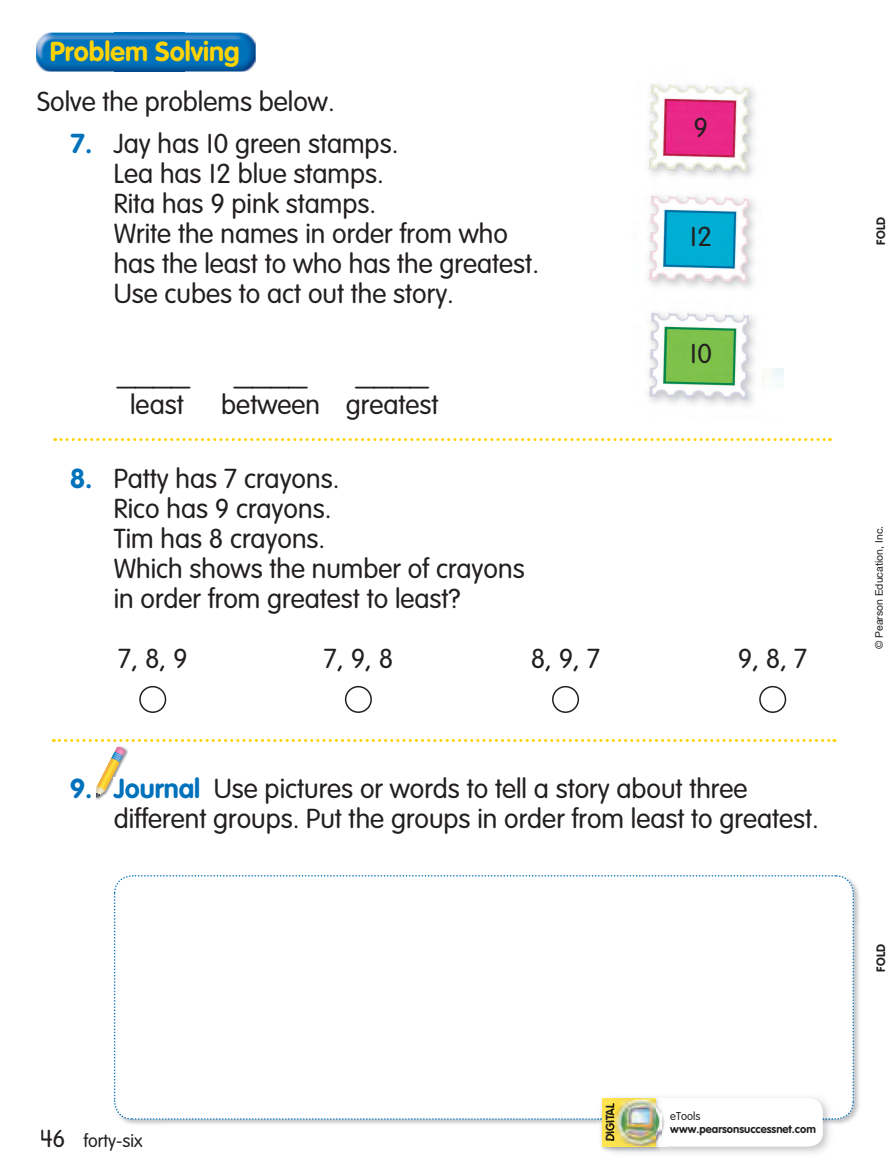
<style>
.page{position:relative;width:887px;height:1175px;background:#fff}
.page>*{position:absolute;margin:0;border:0;box-sizing:border-box;transform-origin:0 0}
.t1{font:300 36px "SFVAG Rounded 02";color:#231f20}
.t2{font:300 27px/30px "SFVAG Rounded 02";color:#231f20}
.t3{font:700 27px "SFVAG Rounded 02";color:#fed304}
.t4{font:300 18px "SFVAG Rounded 02";color:#231f20}
.t5{font:700 12px "SFVAG Rounded 02";letter-spacing:.025em;color:#231f20}
.t6{font:700 11.55px "VAG Rounded";color:#231f20}
.t7{font:700 11.25px/13.5px "SFVAG Rounded 02";color:#231f20}
.t8{font:10.5px "Helvetica Neue";color:#231f20}
.s1{font-weight:700;color:#0072bc}
.s2{font-size:24px}
.s3{font-weight:300}
</style>
<div class="page">
<img style="left:854px;top:924px;width:5px;height:193px">
<svg style="left:55px;top:438px;width:775px;height:3px"></svg>
<img style="left:648px;top:84px;width:112px;height:324px">
<img style="left:609px;top:1126px;width:221px;height:27px">
<div style="left:602px;top:1097px;width:220px;height:49px;background:#fff;border-radius:13px"></div>
<img style="left:601px;top:1126px;width:60px;height:25px">
<svg style="left:113px;top:875px;width:741px;height:251px"></svg>
<img style="left:602px;top:1097px;width:59px;height:1px">
<div style="left:602px;top:1098px;width:53px;height:48px;background:#ffe34f"></div>
<img style="left:611px;top:1098px;width:55px;height:48px">
<img style="left:611px;top:1102px;width:3px;height:38px">
<img style="left:96px;top:797px;width:24px;height:2px">
<svg style="left:53px;top:739px;width:781px;height:58px"></svg>
<svg style="left:139px;top:685px;width:647px;height:28px"></svg>
<img style="left:36px;top:33px;width:79px;height:38px">
<img style="left:184px;top:33px;width:72px;height:38px">
<img style="left:115px;top:33px;width:69px;height:38px">
<p class="t3" style="left:50px;top:40px;width:191px">Problem Solving</p>
<p class="t2" style="left:37px;top:89px;width:299px">Solve the problems below.</p>
<p class="t2" style="left:114px;top:131px;width:427px;text-indent:-43px"><span class="s1">7.</span> Jay has 10 green stamps.<br>Lea has 12 blue stamps.<br>Rita has 9 pink stamps.<br>Write the names in order from who has the least to who has the greatest.<br>Use cubes to act out the story.</p>
<p class="t1" style="left:117px;top:355px;width:73px">____</p>
<p class="t1" style="left:234px;top:355px;width:73px">____</p>
<p class="t1" style="left:356px;top:355px;width:73px">____</p>
<p class="t2" style="left:130px;top:391px;width:55px">least</p>
<p class="t2" style="left:221px;top:391px;width:219px">between greatest</p>
<p class="t2" style="left:114px;top:465px;width:412px;text-indent:-44px"><span class="s1">8.</span> Patty has 7 crayons.<br>Rico has 9 crayons.<br>Tim has 8 crayons.<br>Which shows the number of crayons in order from greatest to least?</p>
<p class="t2" style="left:693px;top:114px;width:16px">9</p>
<p class="t2" style="left:689px;top:224px;width:24px">12</p>
<p class="t2" style="left:689px;top:341px;width:24px">10</p>
<p class="t2" style="left:118px;top:645px;width:71px">7, 8, 9</p>
<p class="t2" style="left:323px;top:645px;width:71px">7, 9, 8</p>
<p class="t2" style="left:530px;top:645px;width:71px">8, 9, 7</p>
<p class="t2" style="left:737px;top:645px;width:71px">9, 8, 7</p>
<p class="t2" style="left:114px;top:775px;width:706px;text-indent:-44px"><span class="s1">9. Journal</span> Use pictures or words to tell a story about three different groups. Put the groups in order from least to greatest.</p>
<p class="t4" style="left:40px;top:1132px;width:104px"><span class="s2">46</span> forty-six</p>
<p class="t6" style="left:605px;top:1141px;width:40px;rotate:-90deg">DIGITAL</p>
<p class="t7" style="left:670px;top:1109px;width:147px"><span class="s3">eTools </span>www.pearsonsuccessnet.com</p>
<p class="t5" style="left:875px;top:245px;width:30px;rotate:-90deg">FOLD</p>
<p class="t8" style="left:875px;top:649px;width:125px;rotate:-90deg">© Pearson Education, Inc.</p>
<p class="t5" style="left:875px;top:971px;width:30px;rotate:-90deg">FOLD</p>
</div>
